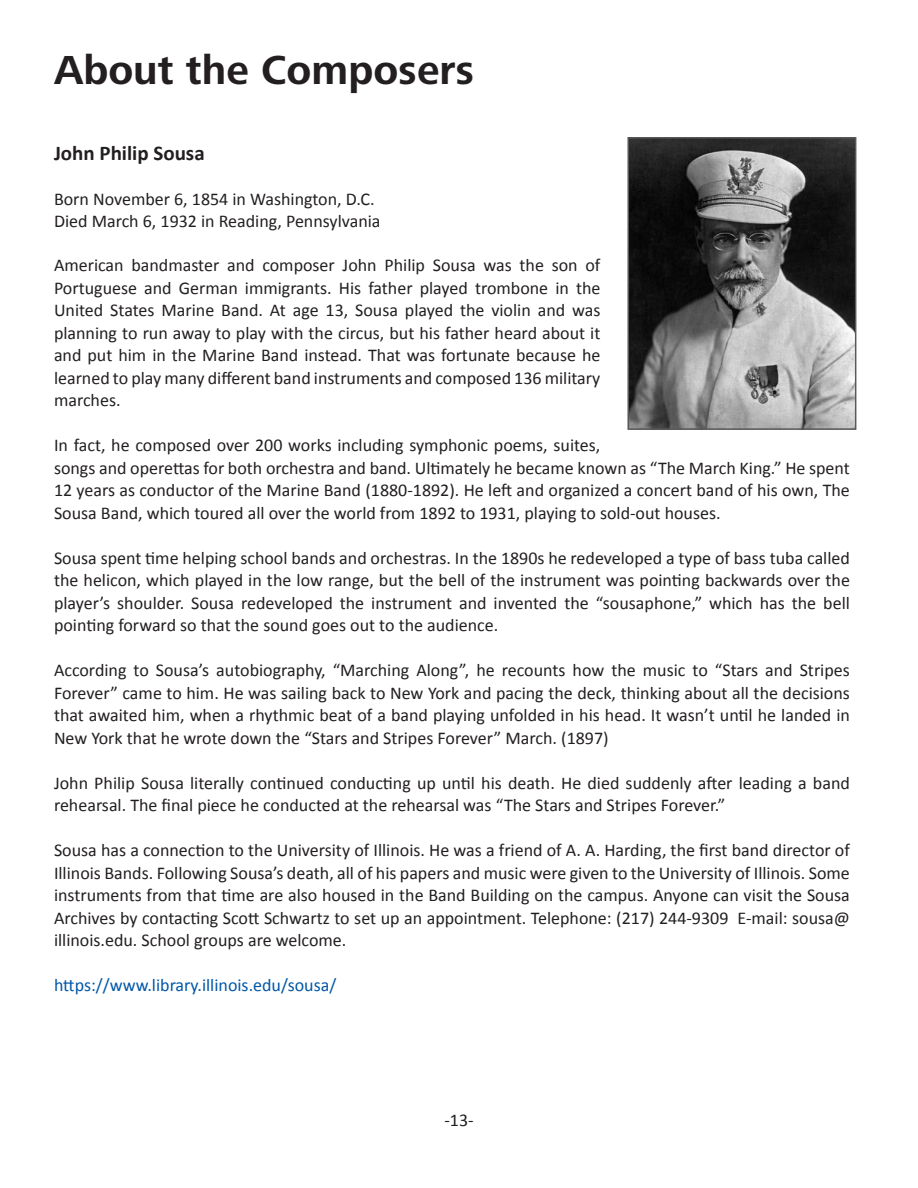
<style>
.page{position:relative;width:918px;height:1188px;background:#fff}
.page>*{position:absolute;margin:0;border:0;box-sizing:border-box;transform-origin:0 0}
.t1{font:700 42px "Frutiger Next Pro";color:#231f20}
.t2{font:700 21px "Calibri";color:#231f20}
.t3{font:18px/22.5px "Calibri";color:#231f20;text-align:justify}
.t4{font:18px "Calibri";color:#0057a8}
</style>
<div class="page">
<img style="left:630px;top:140px;width:223px;height:287px">
<div style="left:627px;top:137px;width:229px;height:293px;border:2px solid #58595b"></div>
<h1 class="t1" style="left:54px;top:46px;width:422px">About the Composers</h1>
<p class="t2" style="left:54px;top:140px;width:152px">John Philip Sousa</p>
<p class="t3" style="left:54px;top:187px;width:328px">Born November 6, 1854 in Washington, D.C.<br>Died March 6, 1932 in Reading, Pennsylvania</p>
<p class="t3" style="left:54px;top:254px;width:548px">American bandmaster and composer John Philip Sousa was the son of Portuguese and German immigrants. His father played trombone in the United States Marine Band. At age 13, Sousa played the violin and was planning to run away to play with the circus, but his father heard about it and put him in the Marine Band instead. That was fortunate because he learned to play many different band instruments and composed 136 military marches.</p>
<p class="t3" style="left:54px;top:434px;width:797px;text-align:left">In fact, he composed over 200 works including symphonic poems, suites,<br>songs and operettas for both orchestra and band. Ultimately he became known as “The March King.” He spent 12 years as conductor of the Marine Band (1880-1892). He left and organized a concert band of his own, The Sousa Band, which toured all over the world from 1892 to 1931, playing to sold-out houses.</p>
<p class="t3" style="left:54px;top:547px;width:797px">Sousa spent time helping school bands and orchestras. In the 1890s he redeveloped a type of bass tuba called the helicon, which played in the low range, but the bell of the instrument was pointing backwards over the player’s shoulder. Sousa redeveloped the instrument and invented the “sousaphone,” which has the bell pointing forward so that the sound goes out to the audience.</p>
<p class="t3" style="left:54px;top:659px;width:797px">According to Sousa’s autobiography, “Marching Along”, he recounts how the music to “Stars and Stripes Forever” came to him. He was sailing back to New York and pacing the deck, thinking about all the decisions that awaited him, when a rhythmic beat of a band playing unfolded in his head. It wasn’t until he landed in New York that he wrote down the “Stars and Stripes Forever” March. (1897)</p>
<p class="t3" style="left:54px;top:772px;width:797px">John Philip Sousa literally continued conducting up until his death. He died suddenly after leading a band rehearsal. The final piece he conducted at the rehearsal was “The Stars and Stripes Forever.”</p>
<p class="t3" style="left:54px;top:839px;width:797px">Sousa has a connection to the University of Illinois. He was a friend of A. A. Harding, the first band director of Illinois Bands. Following Sousa’s death, all of his papers and music were given to the University of Illinois. Some instruments from that time are also housed in the Band Building on the campus. Anyone can visit the Sousa Archives by contacting Scott Schwartz to set up an appointment. Telephone: (217) 244-9309 E-mail: sousa@ illinois.edu. School groups are welcome.</p>
<p class="t4" style="left:54px;top:974px;width:284px">https://www.library.illinois.edu/sousa/</p>
<p class="t3" style="left:444px;top:1109px;width:31px">-13-</p>
</div>
